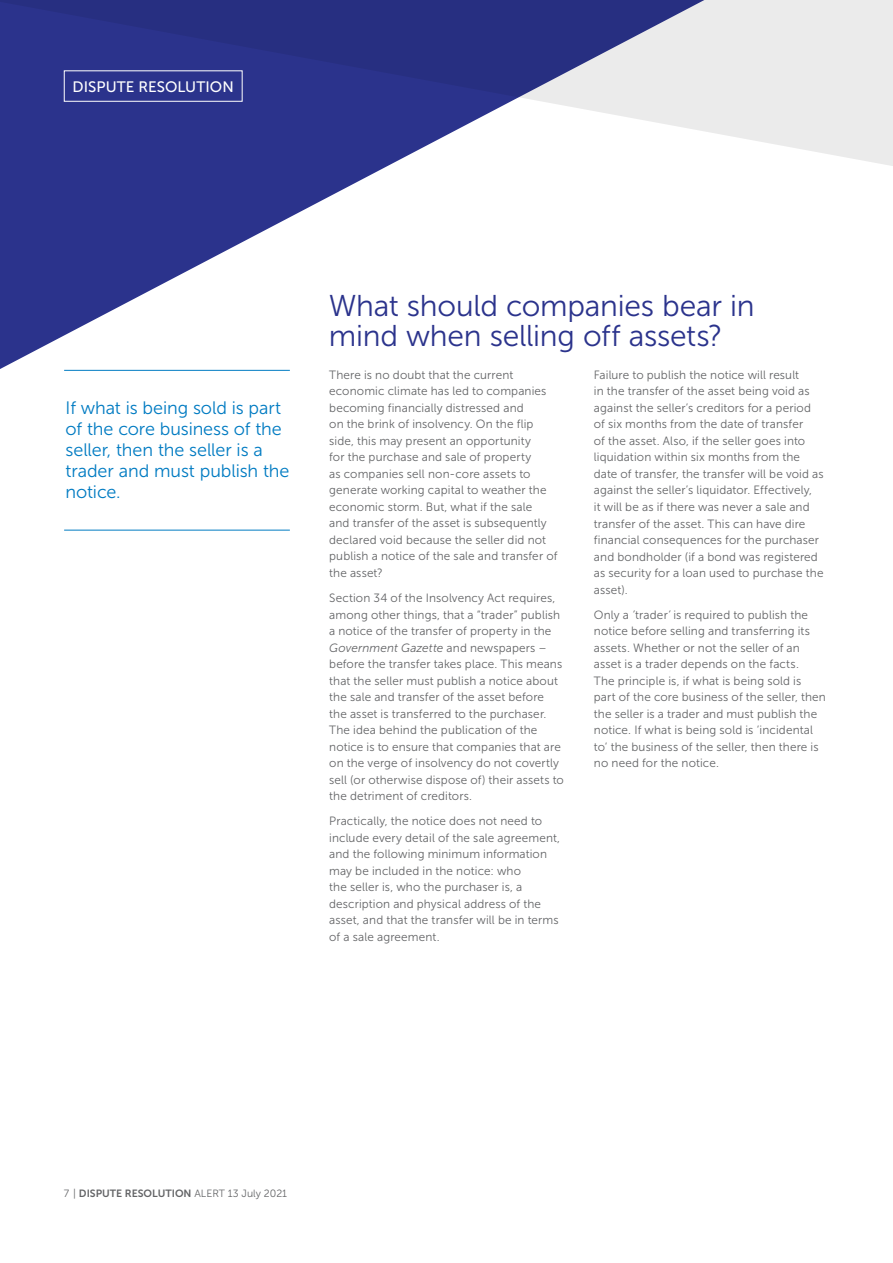
<style>
.page{position:relative;width:893px;height:1263px;background:#fff}
.page>*{position:absolute;margin:0;border:0;box-sizing:border-box;transform-origin:0 0}
.t1{font:30px/30px "Museo Sans 300";letter-spacing:-.01em;color:#2b338c}
.t2{font:18px/21px "Museo Sans 300";letter-spacing:-.005em;color:#007bc2}
.t3{font:15.15px "Museo Sans 500";letter-spacing:.005em;color:#fff}
.t4{font:12px/16.5px "Museo Sans 300";letter-spacing:.01em;color:#636466}
.t5{font:10.5px "Museo Sans 300";color:#636466}
.s1{font-style:italic}
.s2{font-family:"Museo Sans 700"}
</style>
<div class="page">
<svg style="left:0;top:188px;width:346px;height:181px"></svg>
<svg style="left:0;top:0;width:893px;height:188px"></svg>
<hr style="left:64px;top:370px;width:226px;height:1px;background:#007bc2">
<hr style="left:64px;top:530px;width:226px;height:1px;background:#007bc2">
<div style="left:64px;top:70px;width:179px;height:32px;border:1px solid #fff"></div>
<p class="t3" style="left:73px;top:78px;width:163px">DISPUTE RESOLUTION</p>
<h2 class="t2" style="left:66px;top:398px;width:225px">If what is being sold is part of the core business of the seller, then the seller is a trader and must publish the notice.</h2>
<h1 class="t1" style="left:329px;top:291px;width:427px">What should companies bear in mind when selling off assets?</h1>
<p class="t4" style="left:329px;top:367px;width:230px">There is no doubt that the current economic climate has led to companies becoming financially distressed and<br>on the brink of insolvency. On the flip side, this may present an opportunity<br>for the purchase and sale of property<br>as companies sell non-core assets to generate working capital to weather the economic storm. But, what if the sale<br>and transfer of the asset is subsequently declared void because the seller did not publish a notice of the sale and transfer of the asset?</p>
<p class="t4" style="left:329px;top:590px;width:236px">Section 34 of the Insolvency Act requires, among other things, that a “trader” publish a notice of the transfer of property in the <span class="s1">Government Gazette</span> and newspapers – before the transfer takes place. This means that the seller must publish a notice about the sale and transfer of the asset before the asset is transferred to the purchaser.<br>The idea behind the publication of the notice is to ensure that companies that are on the verge of insolvency do not covertly sell (or otherwise dispose of) their assets to the detriment of creditors.</p>
<p class="t4" style="left:329px;top:813px;width:232px">Practically, the notice does not need to include every detail of the sale agreement, and the following minimum information may be included in the notice: who<br>the seller is, who the purchaser is, a description and physical address of the asset, and that the transfer will be in terms of a sale agreement.</p>
<p class="t4" style="left:594px;top:367px;width:231px">Failure to publish the notice will result<br>in the transfer of the asset being void as against the seller’s creditors for a period of six months from the date of transfer<br>of the asset. Also, if the seller goes into liquidation within six months from the date of transfer, the transfer will be void as against the seller’s liquidator. Effectively,<br>it will be as if there was never a sale and transfer of the asset. This can have dire financial consequences for the purchaser and bondholder (if a bond was registered as security for a loan used to purchase the asset).</p>
<p class="t4" style="left:594px;top:606px;width:234px">Only a <span class="s1">’</span>trader<span class="s1">’</span> is required to publish the notice before selling and transferring its assets. Whether or not the seller of an asset is a trader depends on the facts.<br>The principle is, if what is being sold is part of the core business of the seller, then the seller is a trader and must publish the notice. If what is being sold is ‘incidental to‘ the business of the seller, then there is no need for the notice.</p>
<p class="t5" style="left:64px;top:1188px;width:225px">7 | <span class="s2">DISPUTE RESOLUTION</span> ALERT 13 July 2021</p>
</div>
